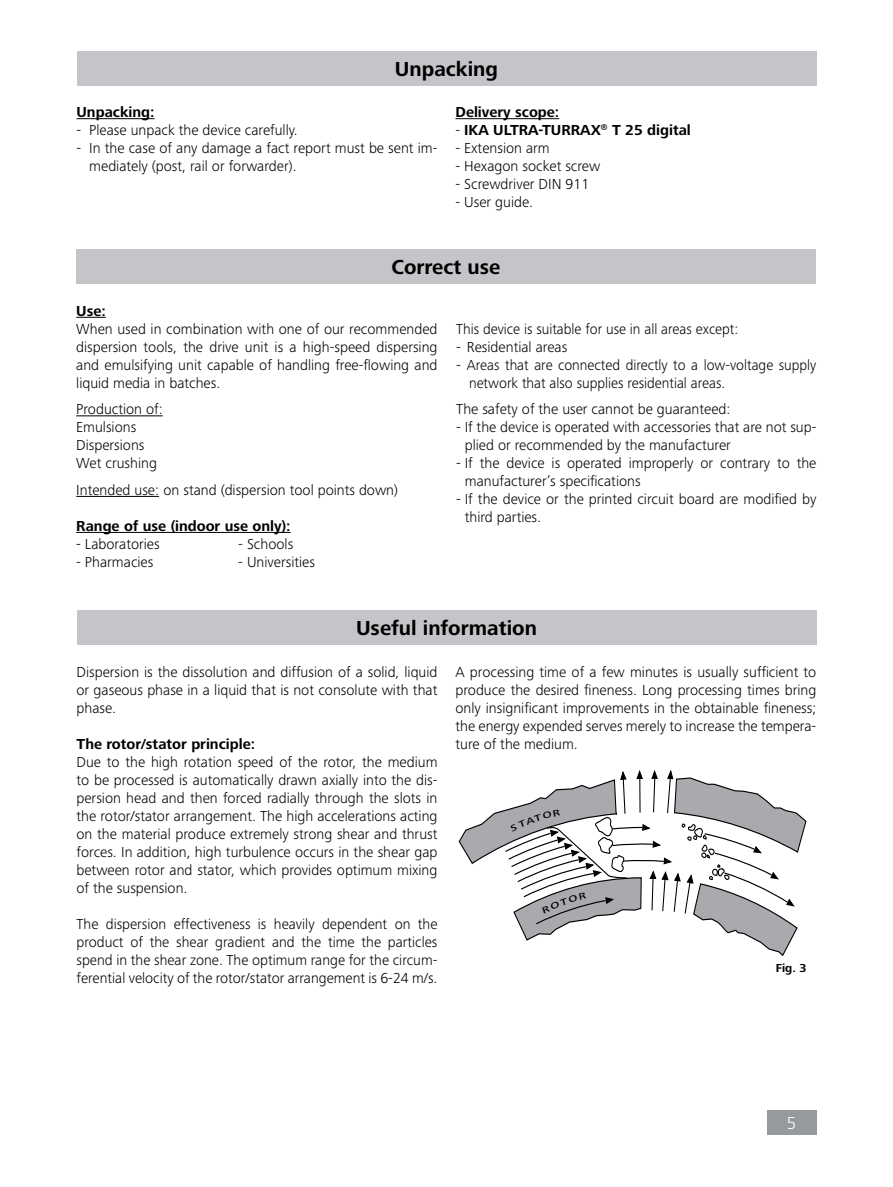
<style>
.page{position:relative;width:893px;height:1187px;background:#fff}
.page>*{position:absolute;margin:0;border:0;box-sizing:border-box;transform-origin:0 0}
.t1{font:700 21px "Frutiger Next IKA";color:#000}
.t2{font:300 18px "Frutiger Next IKA";color:#fff}
.t3{font:300 15px/18px "Frutiger Next IKA";color:#000}
.t4{font:700 15px "Frutiger Next IKA";color:#000}
.t5{font:700 12px "Frutiger Next IKA";color:#000}
.s1{font-weight:300}
</style>
<div class="page">
<div style="left:767px;top:1110px;width:49px;height:25px;background:#979a9d"></div>
<hr style="left:77px;top:118px;width:78px;height:1px;background:#000">
<hr style="left:455px;top:118px;width:104px;height:1px;background:#000">
<div style="left:77px;top:610px;width:739px;height:34px;background:#c3c5c8"></div>
<div style="left:77px;top:51px;width:739px;height:34px;background:#c3c5c8"></div>
<hr style="left:76px;top:317px;width:30px;height:1px;background:#000">
<hr style="left:76px;top:415px;width:87px;height:1px;background:#000">
<hr style="left:76px;top:496px;width:83px;height:1px;background:#000">
<hr style="left:76px;top:532px;width:215px;height:1px;background:#000">
<div style="left:76px;top:249px;width:739px;height:35px;background:#c3c5c8"></div>
<svg style="left:459px;top:769px;width:347px;height:187px"></svg>
<h1 class="t1" style="left:395px;top:57px;width:105px">Unpacking</h1>
<p class="t4" style="left:77px;top:104px;width:80px">Unpacking:</p>
<p class="t3" style="left:77px;top:121px;width:223px">- Please unpack the device carefully.</p>
<p class="t3" style="left:89px;top:139px;width:350px;text-indent:-13px">- In the case of any damage a fact report must be sent im&shy;mediately (post, rail or forwarder).</p>
<p class="t4" style="left:455px;top:104px;width:105px">Delivery scope:</p>
<p class="t4" style="left:455px;top:122px;width:237px"><span class="s1">-</span> IKA ULTRA-TURRAX<sup>®</sup> T 25 digital</p>
<p class="t3" style="left:455px;top:139px;width:96px">- Extension arm</p>
<p class="t3" style="left:455px;top:157px;width:146px">- Hexagon socket screw</p>
<p class="t3" style="left:455px;top:175px;width:135px">- Screwdriver DIN 911</p>
<p class="t3" style="left:455px;top:193px;width:79px">- User guide.</p>
<h1 class="t1" style="left:391px;top:255px;width:110px">Correct use</h1>
<p class="t4" style="left:76px;top:302px;width:31px">Use:</p>
<p class="t3" style="left:76px;top:320px;width:363px;text-align:justify">When used in combination with one of our recommended dispersion tools, the drive unit is a high-speed dispersing and emulsifying unit capable of handling free-flowing and liquid media in batches.</p>
<p class="t3" style="left:76px;top:400px;width:88px">Production of:<br>Emulsions<br>Dispersions<br>Wet crushing</p>
<p class="t3" style="left:76px;top:481px;width:323px">Intended use: on stand (dispersion tool points down)</p>
<p class="t4" style="left:76px;top:517px;width:216px">Range of use (indoor use only):</p>
<p class="t3" style="left:76px;top:535px;width:85px">- Laboratories</p>
<p class="t3" style="left:238px;top:535px;width:56px">- Schools</p>
<p class="t3" style="left:76px;top:553px;width:79px">- Pharmacies</p>
<p class="t3" style="left:238px;top:553px;width:78px">- Universities</p>
<p class="t3" style="left:456px;top:320px;width:284px">This device is suitable for use in all areas except:</p>
<p class="t3" style="left:456px;top:338px;width:113px">- Residential areas</p>
<p class="t3" style="left:469px;top:356px;width:349px;text-indent:-13px">- Areas that are connected directly to a low-voltage supply network that also supplies residential areas.</p>
<p class="t3" style="left:456px;top:400px;width:276px">The safety of the user cannot be guaranteed:</p>
<p class="t3" style="left:465px;top:418px;width:353px;text-indent:-9px">- If the device is operated with accessories that are not sup&shy;plied or recommended by the manufacturer</p>
<p class="t3" style="left:465px;top:454px;width:353px;text-indent:-9px">- If the device is operated improperly or contrary to the manufacturer’s specifications</p>
<p class="t3" style="left:465px;top:490px;width:353px;text-indent:-9px">- If the device or the printed circuit board are modified by third parties.</p>
<h1 class="t1" style="left:356px;top:616px;width:182px">Useful information</h1>
<p class="t3" style="left:77px;top:662px;width:362px;text-align:justify">Dispersion is the dissolution and diffusion of a solid, liquid or gaseous phase in a liquid that is not consolute with that phase.</p>
<p class="t4" style="left:77px;top:735px;width:180px">The rotor/stator principle:</p>
<p class="t3" style="left:77px;top:752px;width:362px;text-align:justify">Due to the high rotation speed of the rotor, the medium to be processed is automatically drawn axially into the dis&shy;persion head and then forced radially through the slots in the rotor/stator arrangement. The high accelerations acting on the material produce extremely strong shear and thrust forces. In addition, high turbulence occurs in the shear gap between rotor and stator, which provides optimum mixing of the suspension.</p>
<p class="t3" style="left:77px;top:914px;width:362px;text-align:justify">The dispersion effectiveness is heavily dependent on the product of the shear gradient and the time the particles spend in the shear zone. The optimum range for the circum&shy;ferential velocity of the rotor/stator arrangement is 6-24 m/s.</p>
<p class="t3" style="left:455px;top:662px;width:362px;text-align:justify">A processing time of a few minutes is usually sufficient to produce the desired fineness. Long processing times bring only insignificant improvements in the obtainable fineness; the energy expended serves merely to increase the tempera&shy;ture of the medium.</p>
<p class="t5" style="left:776px;top:961px;width:32px">Fig. 3</p>
<p class="t2" style="left:787px;top:1112px;width:11px">5</p>
</div>
